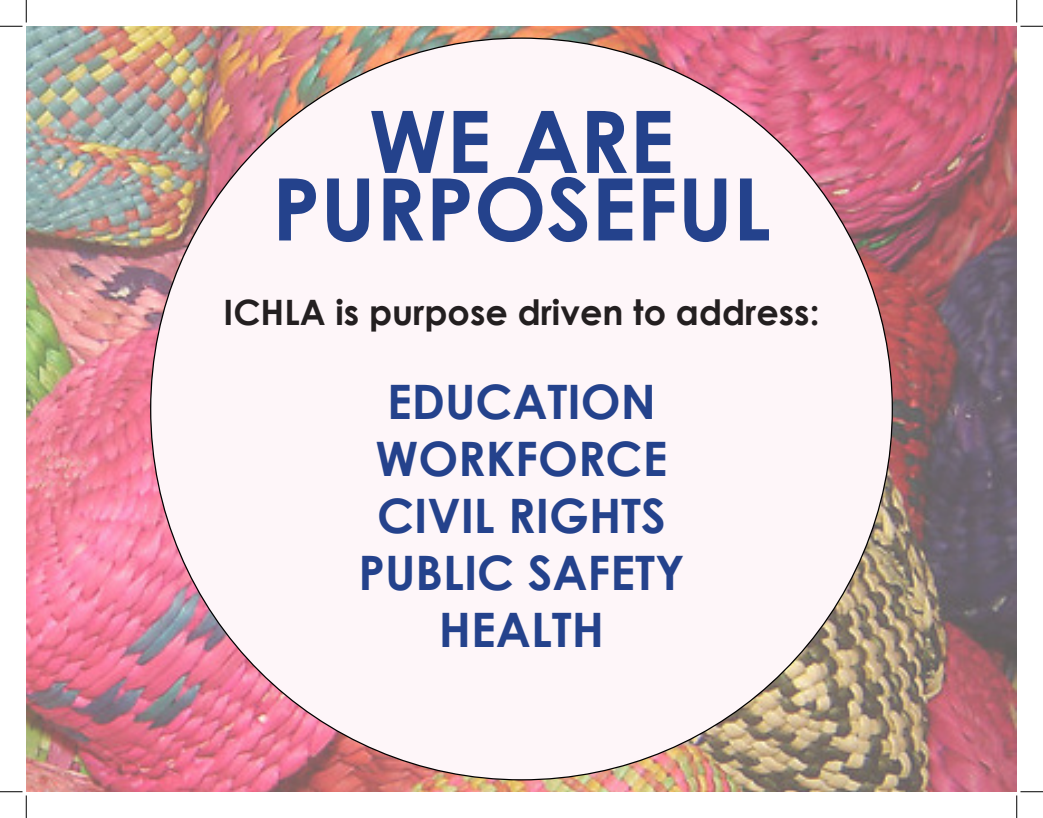
<style>
.page{position:relative;width:1043px;height:818px;background:#fff}
.page>*{position:absolute;margin:0;border:0;box-sizing:border-box;transform-origin:0 0}
.t1{font:700 86.25px "Century Gothic";color:#24428c}
.t2{font:700 47.5px "Century Gothic";color:#24428c}
.t3{font:700 35px "Century Gothic";color:#231f20}
</style>
<div class="page">
<img style="left:26px;top:26px;width:990px;height:765px">
<div style="left:151px;top:38px;width:741px;height:741px;background:#fef6f9;border-radius:50%"></div>
<svg style="left:0;top:0;width:27px;height:27px"></svg>
<svg style="left:0;top:791px;width:27px;height:27px"></svg>
<svg style="left:1016px;top:0;width:27px;height:27px"></svg>
<svg style="left:1016px;top:791px;width:27px;height:27px"></svg>
<p class="t1" style="left:369px;top:76px;width:307px">WE ARE</p>
<p class="t1" style="left:272px;top:144px;width:500px">PURPOSEFUL</p>
<p class="t3" style="left:223px;top:285px;width:597px">ICHLA is purpose driven to address:</p>
<p class="t2" style="left:387px;top:366px;width:270px">EDUCATION</p>
<p class="t2" style="left:375px;top:423px;width:293px">WORKFORCE</p>
<p class="t2" style="left:377px;top:480px;width:290px">CIVIL RIGHTS</p>
<p class="t2" style="left:358px;top:537px;width:327px">PUBLIC SAFETY</p>
<p class="t2" style="left:439px;top:594px;width:167px">HEALTH</p>
</div>
